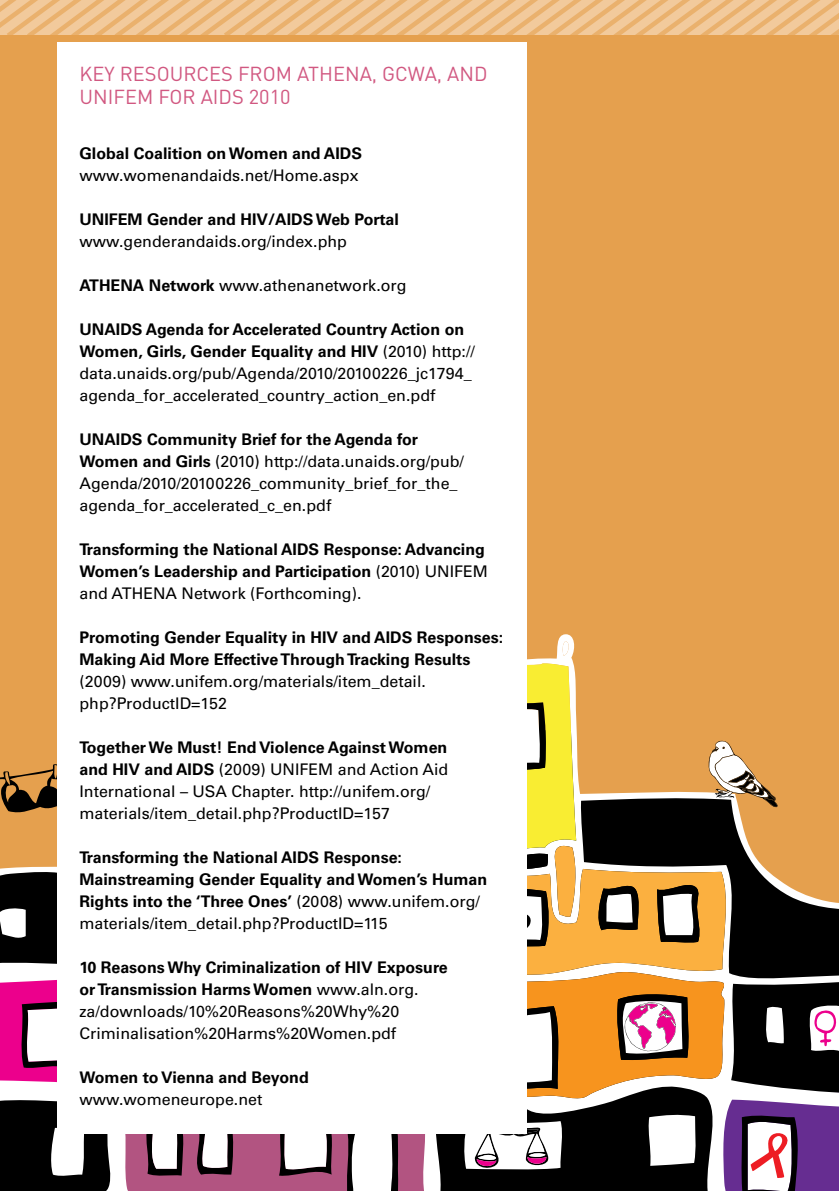
<style>
.page{position:relative;width:840px;height:1191px;background:#fff}
.page>*{position:absolute;margin:0;border:0;box-sizing:border-box;transform-origin:0 0}
.t1{font:20px/22px "DIN";color:#d15881}
.t2{font:16px/22px "Univers";color:#000}
.t3{font:700 16px/22px "Univers";color:#000}
.s1{font-weight:700}
.s2{font-weight:400}
</style>
<div class="page">
<div style="left:0;top:1px;width:838px;height:1100px;background:#e5a04e"></div>
<svg style="left:561px;top:641px;width:10px;height:14px"></svg>
<svg style="left:0;top:701px;width:838px;height:490px"></svg>
<div style="left:57px;top:43px;width:469px;height:1091px;background:#fff"></div>
<svg style="left:0;top:1px;width:838px;height:33px;background:#efc18b"></svg>
<p class="t1" style="left:79px;top:63px;width:409px">KEY RESOURCES FROM ATHENA, GCWA, AND<br>UNIFEM FOR AIDS 2010</p>
<p class="t3" style="left:79px;top:142px;width:284px">Global Coalition on Women and AIDS</p>
<p class="t2" style="left:79px;top:164px;width:280px">www.womenandaids.net/Home.aspx</p>
<p class="t3" style="left:79px;top:208px;width:321px">UNIFEM Gender and HIV/AIDS Web Portal</p>
<p class="t2" style="left:79px;top:230px;width:269px">www.genderandaids.org/index.php</p>
<p class="t2" style="left:79px;top:274px;width:328px"><span class="s1">ATHENA Network</span> www.athenanetwork.org</p>
<p class="t2" style="left:79px;top:318px;width:397px"><span class="s1">UNAIDS Agenda for Accelerated Country Action on Women, Girls, Gender Equality and HIV</span> (2010) http:// data.unaids.org/pub/Agenda/2010/20100226_jc1794_ agenda_for_accelerated_country_action_en.pdf</p>
<p class="t2" style="left:79px;top:428px;width:386px"><span class="s1">UNAIDS Community Brief for the Agenda for Women and Girls</span> (2010) http://data.unaids.org/pub/ Agenda/2010/20100226_community_brief_for_the_ agenda_for_accelerated_c_en.pdf</p>
<p class="t3" style="left:79px;top:538px;width:410px">Transforming the National AIDS Response: Advancing<br>Women’s Leadership and Participation <span class="s2">(2010) UNIFEM and ATHENA Network (Forthcoming).</span></p>
<p class="t3" style="left:79px;top:626px;width:425px">Promoting Gender Equality in HIV and AIDS Responses:<br>Making Aid More Effective Through Tracking Results</p>
<p class="t2" style="left:79px;top:670px;width:348px">(2009) www.unifem.org/materials/item_detail. php?ProductID=152</p>
<p class="t2" style="left:79px;top:736px;width:370px"><span class="s1">Together We Must! End Violence Against Women and HIV and AIDS</span> (2009) UNIFEM and Action Aid International – USA Chapter. http://unifem.org/ materials/item_detail.php?ProductID=157</p>
<p class="t3" style="left:79px;top:846px;width:409px">Transforming the National AIDS Response:<br>Mainstreaming Gender Equality and Women’s Human Rights into the ‘Three Ones’ <span class="s2">(2008) www.unifem.org/ materials/item_detail.php?ProductID=115</span></p>
<p class="t2" style="left:79px;top:956px;width:369px"><span class="s1">10 Reasons Why Criminalization of HIV Exposure or Transmission Harms Women</span> www.aln.org. za/downloads/10%20Reasons%20Why%20<br>Criminalisation%20Harms%20Women.pdf</p>
<p class="t3" style="left:79px;top:1066px;width:231px">Women to Vienna and Beyond</p>
<p class="t2" style="left:79px;top:1088px;width:184px">www.womeneurope.net</p>
</div>
